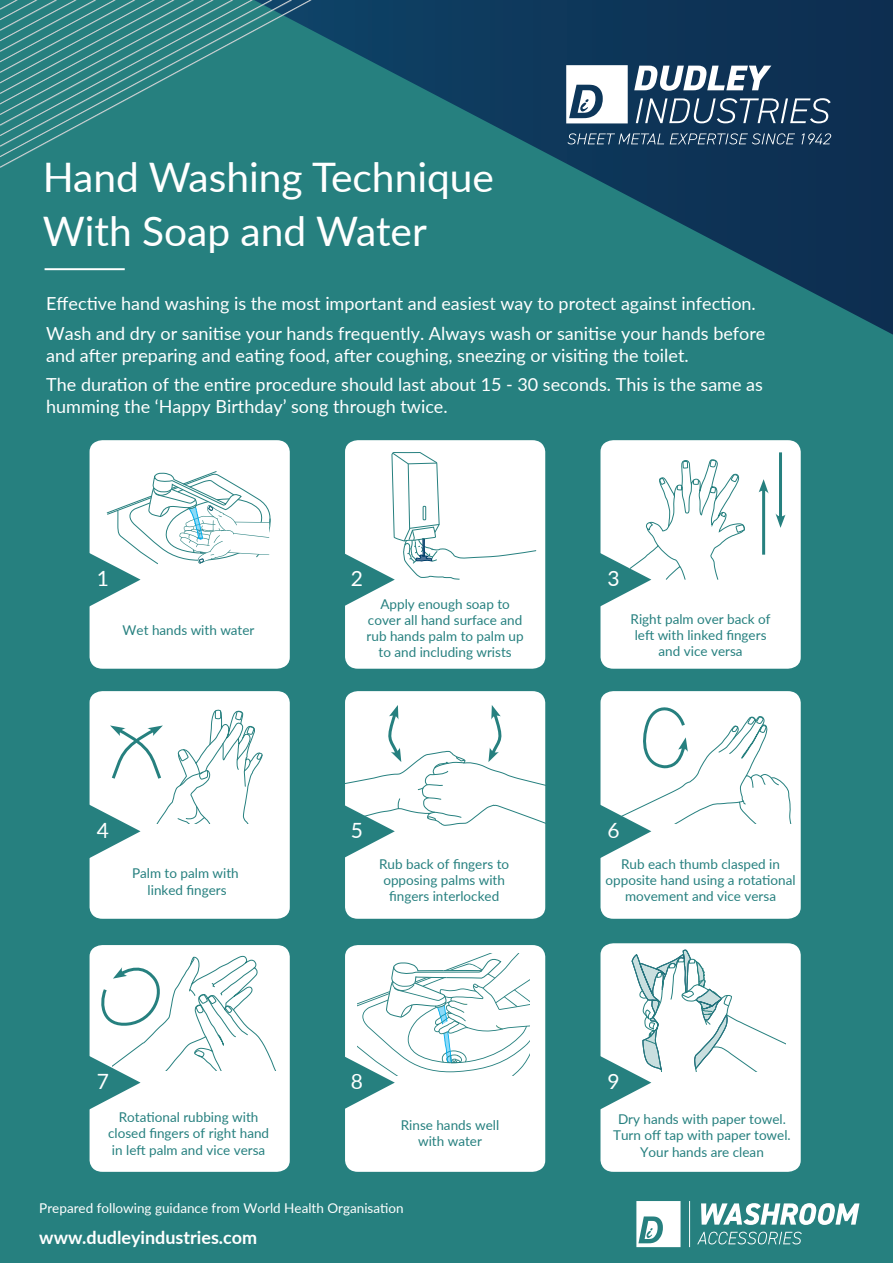
<style>
.page{position:relative;width:893px;height:1263px;background:#26807f}
.page>*{position:absolute;margin:0;border:0;box-sizing:border-box;transform-origin:0 0}
.t1{font:40.65px/54.2px "Lato";color:#fff}
.t2{font:21px "Lato";color:#fff}
.t3{font:18px/29.7px "Lato";color:#fff}
.t4{font:700 18px "Lato";color:#fff}
.t5{font:13.5px/16.2px "Lato";color:#26807f;text-align:center}
.t6{font:13.5px "Lato";color:#fff}
</style>
<div class="page">
<svg style="left:406px;top:0;width:487px;height:335px"></svg>
<hr style="left:45px;top:268px;width:80px;height:2px;background:#fff">
<svg style="left:396px;top:0;width:10px;height:80px"></svg>
<svg style="left:386px;top:0;width:10px;height:74px"></svg>
<svg style="left:0;top:0;width:386px;height:168px"></svg>
<svg style="left:0;top:0;width:375px;height:167px"></svg>
<svg style="left:0;top:0;width:365px;height:162px"></svg>
<svg style="left:0;top:0;width:355px;height:156px"></svg>
<svg style="left:0;top:0;width:345px;height:151px"></svg>
<svg style="left:315px;top:0;width:20px;height:146px"></svg>
<svg style="left:315px;top:0;width:10px;height:141px"></svg>
<svg style="left:0;top:0;width:315px;height:146px"></svg>
<svg style="left:634px;top:66px;width:137px;height:25px;background:#889bac"></svg>
<svg style="left:636px;top:98px;width:195px;height:25px;background:#45617c"></svg>
<svg style="left:566px;top:65px;width:62px;height:58px;background:#d1d9e0"></svg>
<svg style="left:567px;top:133px;width:97px;height:11px"></svg>
<svg style="left:670px;top:133px;width:125px;height:11px"></svg>
<svg style="left:802px;top:133px;width:29px;height:11px"></svg>
<svg style="left:636px;top:1201px;width:44px;height:46px;background:#d5e6e6"></svg>
<svg style="left:701px;top:1203px;width:158px;height:22px"></svg>
<svg style="left:697px;top:1232px;width:105px;height:12px"></svg>
<hr style="left:689px;top:1201px;width:1px;height:46px;background:#fff">
<div style="left:90px;top:440px;width:200px;height:229px;background:#fff;border-radius:12px"></div>
<div style="left:345px;top:440px;width:200px;height:229px;background:#fff;border-radius:12px"></div>
<div style="left:600px;top:440px;width:201px;height:229px;background:#fff;border-radius:12px"></div>
<div style="left:90px;top:691px;width:200px;height:228px;background:#fff;border-radius:12px"></div>
<div style="left:345px;top:691px;width:200px;height:228px;background:#fff;border-radius:12px"></div>
<div style="left:600px;top:691px;width:201px;height:228px;background:#fff;border-radius:12px"></div>
<div style="left:90px;top:945px;width:200px;height:227px;background:#fff;border-radius:12px"></div>
<div style="left:600px;top:943px;width:201px;height:229px;background:#fff;border-radius:12px"></div>
<div style="left:345px;top:945px;width:200px;height:227px;background:#fff;border-radius:12px"></div>
<svg style="left:89px;top:470px;width:182px;height:163px"></svg>
<svg style="left:345px;top:452px;width:191px;height:154px"></svg>
<hr style="left:762px;top:487px;width:3px;height:68px;background:#26807f">
<svg style="left:759px;top:479px;width:10px;height:15px"></svg>
<hr style="left:779px;top:452px;width:3px;height:68px;background:#26807f">
<svg style="left:775px;top:513px;width:10px;height:15px"></svg>
<svg style="left:89px;top:710px;width:174px;height:174px"></svg>
<svg style="left:89px;top:955px;width:187px;height:181px"></svg>
<svg style="left:345px;top:702px;width:447px;height:182px"></svg>
<svg style="left:345px;top:954px;width:184px;height:155px"></svg>
<svg style="left:600px;top:949px;width:186px;height:187px"></svg>
<svg style="left:600px;top:452px;width:145px;height:181px"></svg>
<h1 class="t1" style="left:43px;top:148px;width:453px">Hand Washing Technique<br>With Soap and Water</h1>
<h3 class="t3" style="left:46px;top:288px;width:721px">Effective hand washing is the most important and easiest way to protect against infection.<br>Wash and dry or sanitise your hands frequently. Always wash or sanitise your hands before</h3>
<h3 class="t3" style="left:46px;top:339px;width:718px">and after preparing and eating food, after coughing, sneezing or visiting the toilet.<br>The duration of the entire procedure should last about 15 - 30 seconds. This is the same as</h3>
<h3 class="t3" style="left:46px;top:391px;width:403px">humming the ‘Happy Birthday’ song through twice.</h3>
<h2 class="t2" style="left:97px;top:563px;width:14px">1</h2>
<p class="t5" style="left:123px;top:621px;width:133px">Wet hands with water</p>
<h2 class="t2" style="left:351px;top:563px;width:14px">2</h2>
<p class="t5" style="left:367px;top:595px;width:159px">Apply enough soap to cover all hand surface and rub hands palm to palm up to and including wrists</p>
<h2 class="t2" style="left:97px;top:815px;width:14px">4</h2>
<h2 class="t2" style="left:351px;top:815px;width:14px">5</h2>
<p class="t5" style="left:132px;top:865px;width:108px">Palm to palm with linked fingers</p>
<p class="t5" style="left:379px;top:855px;width:131px">Rub back of fingers to opposing palms with fingers interlocked</p>
<h2 class="t2" style="left:607px;top:563px;width:14px">3</h2>
<p class="t5" style="left:631px;top:610px;width:142px">Right palm over back of left with linked fingers and vice versa</p>
<h2 class="t2" style="left:607px;top:815px;width:14px">6</h2>
<p class="t5" style="left:606px;top:855px;width:192px">Rub each thumb clasped in opposite hand using a rotational movement and vice versa</p>
<h2 class="t2" style="left:97px;top:1066px;width:14px">7</h2>
<p class="t5" style="left:108px;top:1108px;width:163px">Rotational rubbing with closed fingers of right hand in left palm and vice versa</p>
<h2 class="t2" style="left:351px;top:1066px;width:14px">8</h2>
<h2 class="t2" style="left:607px;top:1066px;width:14px">9</h2>
<p class="t5" style="left:401px;top:1116px;width:100px">Rinse hands well with water</p>
<p class="t5" style="left:613px;top:1110px;width:179px">Dry hands with paper towel.<br>Turn off tap with paper towel.<br>Your hands are clean</p>
<p class="t6" style="left:39px;top:1198px;width:366px">Prepared following guidance from World Health Organisation</p>
<h3 class="t4" style="left:39px;top:1224px;width:219px">www.dudleyindustries.com</h3>
</div>
